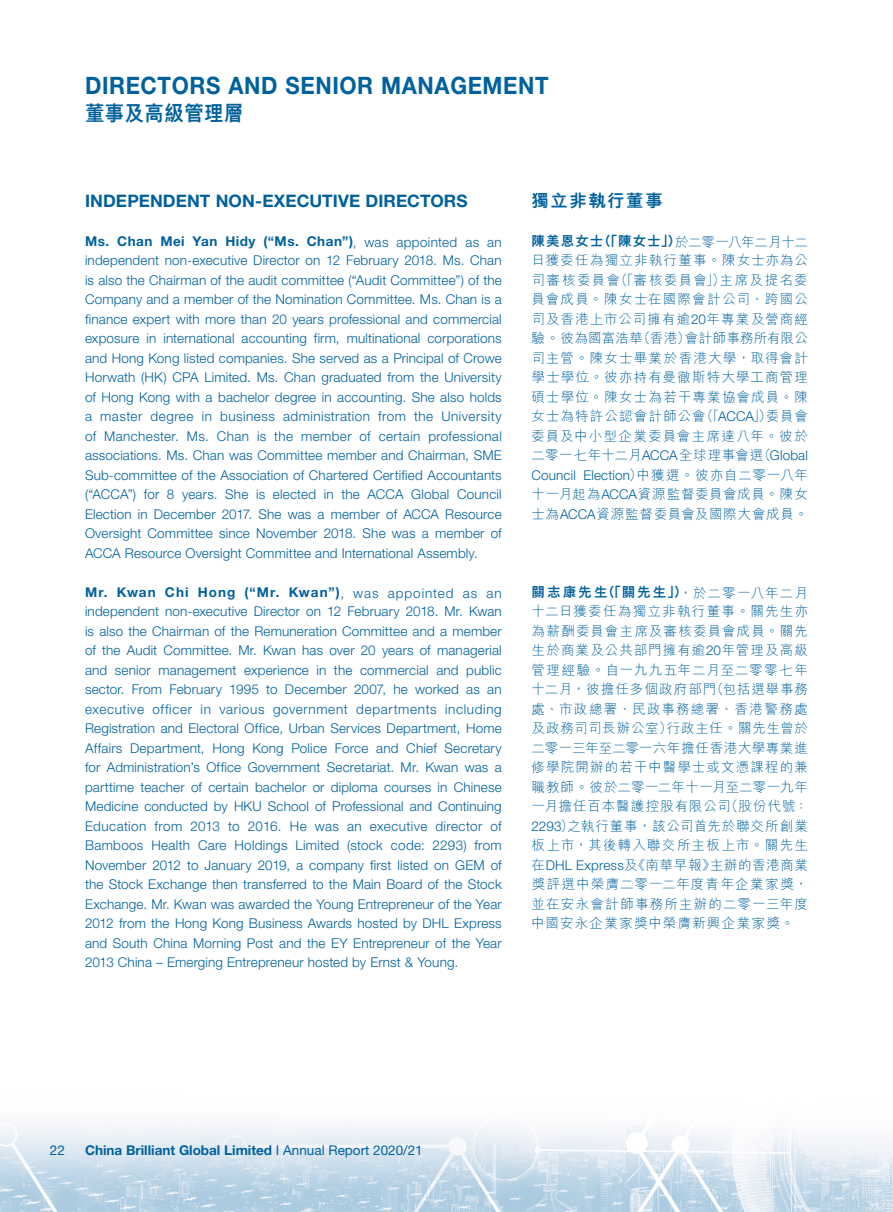
<style>
.page{position:relative;width:893px;height:1212px;background:#fff}
.page>*{position:absolute;margin:0;border:0;box-sizing:border-box;transform-origin:0 0}
.t1{font:700 24px "Helvetica Neue LT Std";letter-spacing:.03em;color:#00619c;scale:.92 1}
.t2{font:800 21px "M Hei HK";letter-spacing:.03em;color:#00619c;scale:.92 1}
.t3{font:700 17.25px "Helvetica Neue LT Std";letter-spacing:.005em;color:#00619c}
.t4{font:800 17.25px "M Hei HK";letter-spacing:.1em;color:#00619c}
.t5{font:300 13.5px/19.5px "Helvetica Neue LT Std";letter-spacing:.01em;color:#00619c;text-align:justify}
.t6{font:300 13.5px/19.5px "M Hei HK";letter-spacing:.075em;color:#00619c;text-align:justify}
.t7{font:700 13.5px "Helvetica Neue LT Std";color:#00619c}
.t8{font:13.5px "Helvetica Neue LT Std";color:#00619c}
.s1{font-weight:700}
.s2{font-weight:800}
.s3{font-family:"Helvetica Neue LT Std"}
.s4{font-family:"M Hei HK"}
.s5{font-weight:400}
</style>
<div class="page">
<img style="left:0;top:1124px;width:893px;height:88px">
<h1 class="t1" style="left:85px;top:70px;width:505px">DIRECTORS AND SENIOR MANAGEMENT</h1>
<h2 class="t2" style="left:85px;top:103px;width:174px">董事及高級管理層</h2>
<p class="t3" style="left:85px;top:190px;width:384px">INDEPENDENT NON-EXECUTIVE DIRECTORS</p>
<p class="t5" style="left:85px;top:231px;width:418px"><span class="s1">Ms. Chan Mei Yan Hidy (“Ms. Chan”)</span>, was appointed as an independent non-executive Director on 12 February 2018. Ms. Chan is also the Chairman of the audit committee (“Audit Committee”) of the Company and a member of the Nomination Committee. Ms. Chan is a finance expert with more than 20 years professional and commercial exposure in international accounting firm, multinational corporations and Hong Kong listed companies. She served as a Principal of Crowe Horwath (HK) CPA Limited. Ms. Chan graduated from the University of Hong Kong with a bachelor degree in accounting. She also holds a master degree in business administration from the University of Manchester. Ms. Chan is the member of certain professional associations. Ms. Chan was Committee member and Chairman, SME Sub-committee of the Association of Chartered Certified Accountants (“ACCA”) for 8 years. She is elected in the ACCA Global Council Election in December 2017. She was a member of ACCA Resource Oversight Committee since November 2018. She was a member of ACCA Resource Oversight Committee and International Assembly.</p>
<p class="t5" style="left:85px;top:582px;width:418px"><span class="s1">Mr. Kwan Chi Hong (“Mr. Kwan”)</span>, was appointed as an independent non-executive Director on 12 February 2018. Mr. Kwan is also the Chairman of the Remuneration Committee and a member of the Audit Committee. Mr. Kwan has over 20 years of managerial and senior management experience in the commercial and public sector. From February 1995 to December 2007, he worked as an executive officer in various government departments including Registration and Electoral Office, Urban Services Department, Home Affairs Department, Hong Kong Police Force and Chief Secretary for Administration’s Office Government Secretariat. Mr. Kwan was a parttime teacher of certain bachelor or diploma courses in Chinese Medicine conducted by HKU School of Professional and Continuing Education from 2013 to 2016. He was an executive director of Bamboos Health Care Holdings Limited (stock code: 2293) from November 2012 to January 2019, a company first listed on GEM of the Stock Exchange then transferred to the Main Board of the Stock Exchange. Mr. Kwan was awarded the Young Entrepreneur of the Year 2012 from the Hong Kong Business Awards hosted by DHL Express and South China Morning Post and the EY Entrepreneur of the Year 2013 China – Emerging Entrepreneur hosted by Ernst &amp; Young.</p>
<p class="t4" style="left:531px;top:192px;width:133px">獨立非執行董事</p>
<p class="t6" style="left:531px;top:231px;width:278px"><span class="s2">陳美恩女士（「陳女士」）</span>於二零一八年二月十二日獲委任為獨立非執行董事。陳女士亦為公司審核委員會（「審核委員會」）主席及提名委員會成員。陳女士在國際會計公司、跨國公司及香港上市公司擁有逾<span class="s3">20</span>年專業及營商經驗。彼為國富浩華（香港）會計師事務所有限公司主管。陳女士畢業於香港大學，取得會計學士學位。彼亦持有曼徹斯特大學工商管理碩士學位。陳女士為若干專業協會成員。陳女士為特許公認會計師公會（「<span class="s3">ACCA</span>」）委員會委員及中小型企業委員會主席達八年。彼於二零一七年十二月<span class="s3">ACCA</span>全球理事會選（<span class="s3">Global</span></p>
<p class="t5" style="left:531px;top:465px;width:278px">Council Election<span class="s4">）中獲選。彼亦自二零一八年</span></p>
<p class="t6" style="left:531px;top:484px;width:278px">十一月起為<span class="s3">ACCA</span>資源監督委員會成員。陳女士為<span class="s3">ACCA</span>資源監督委員會及國際大會成員。</p>
<p class="t6" style="left:531px;top:582px;width:278px"><span class="s2">關志康先生（「關先生」）</span>，於二零一八年二月十二日獲委任為獨立非執行董事。關先生亦為薪酬委員會主席及審核委員會成員。關先生於商業及公共部門擁有逾<span class="s3">20</span>年管理及高級管理經驗。自一九九五年二月至二零零七年十二月，彼擔任多個政府部門（包括選舉事務處、市政總署、民政事務總署、香港警務處及政務司司長辦公室）行政主任。關先生曾於二零一三年至二零一六年擔任香港大學專業進修學院開辦的若干中醫學士或文憑課程的兼職教師。彼於二零一二年十一月至二零一九年一月擔任百本醫護控股有限公司（股份代號：<span class="s3">2293</span>）之執行董事，該公司首先於聯交所創業板上市，其後轉入聯交所主板上市。關先生在<span class="s3">DHL Express</span>及《南華早報》主辦的香港商業獎評選中榮膺二零一二年度青年企業家獎，並在安永會計師事務所主辦的二零一三年度中國安永企業家獎中榮膺新興企業家獎。</p>
<p class="t8" style="left:50px;top:1142px;width:17px">22</p>
<p class="t7" style="left:85px;top:1142px;width:339px">China Brilliant Global Limited <span class="s5">I Annual Report 2020/21</span></p>
</div>
